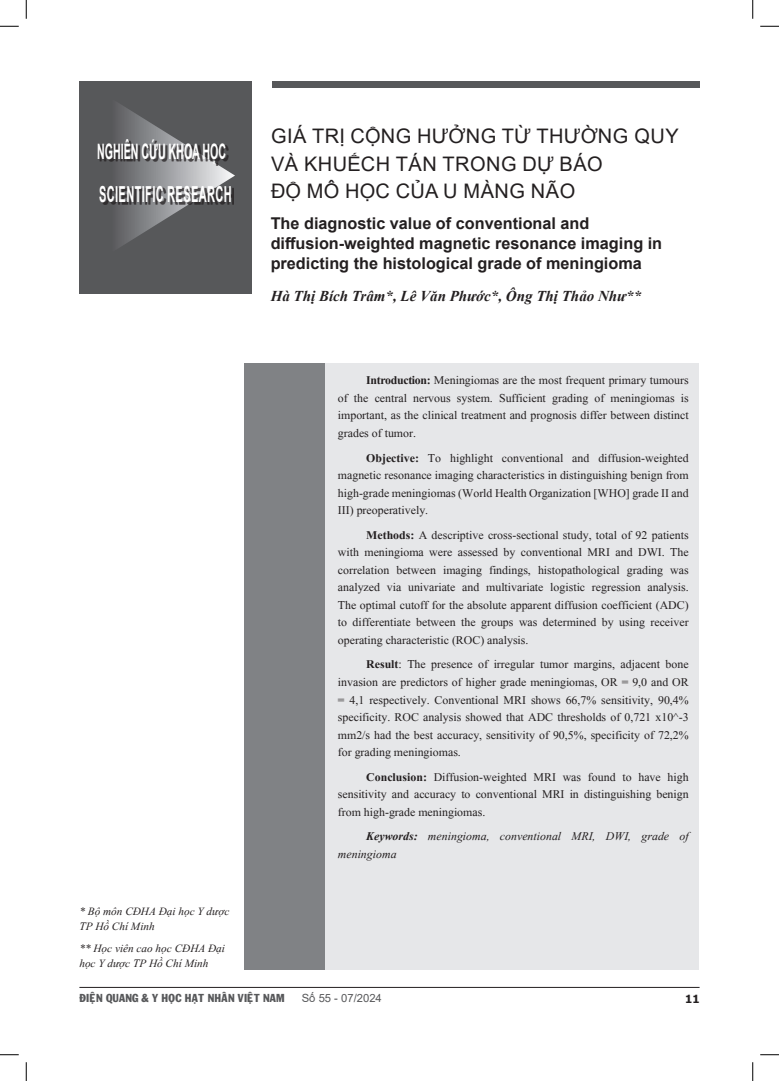
<style>
.page{position:relative;width:779px;height:1081px;background:#fff}
.page>*{position:absolute;margin:0;border:0;box-sizing:border-box;transform-origin:0 0}
.t1{font:700 22px "Arial";letter-spacing:.035em;color:#fff;scale:.5 1}
.t2{font:700 21.25px "Arial";color:#fff;scale:.5 1}
.t3{font:20px/27.5px "Arial";letter-spacing:.025em;color:#231f20}
.t4{font:700 16.25px/20px "Arial";color:#231f20}
.t5{font:italic 700 15px "Times New Roman";color:#231f20}
.t6{font:11.88px/17.5px "SVN Times New Roman";color:#231f20;text-align:justify}
.t7{font:11.88px/17.5px "SVN Times New Romanitalic";color:#231f20}
.chuthichtacgia{font:11.25px/15px "SVN Times New Romanitalic";color:#231f20}
.t8{font:11.25px "VNI Franko";color:#57585a}
.t9{font:11.25px "Arial";color:#57585a}
.t10{font:700 11.25px "Tahoma";color:#231f20}
.s1{font-family:"SVN Times New Romanbold"}
.s2{font-family:"SVN Times New Romanbolditalic"}
</style>
<div class="page">
<div style="left:79px;top:81px;width:173px;height:212px;background:#57585a"></div>
<svg style="left:118px;top:104px;width:117px;height:144px"></svg>
<div style="left:100px;top:141px;width:129px;height:25px;background:#231f20;opacity:.75"></div>
<div style="left:101px;top:187px;width:133px;height:18px;background:#231f20;opacity:.75"></div>
<div style="left:272px;top:81px;width:427px;height:6px;background:#57585a"></div>
<div style="left:245px;top:363px;width:454px;height:606px;background:#e6e7e9"></div>
<div style="left:245px;top:363px;width:80px;height:606px;background:#808285"></div>
<hr style="left:79px;top:986px;width:620px;height:1px;background:#231f20">
<svg style="left:0;top:25px;width:19px;height:2px"></svg>
<svg style="left:760px;top:25px;width:19px;height:2px"></svg>
<svg style="left:0;top:1054px;width:19px;height:1px"></svg>
<svg style="left:760px;top:1054px;width:19px;height:1px"></svg>
<svg style="left:25px;top:0;width:2px;height:19px"></svg>
<svg style="left:25px;top:1062px;width:2px;height:18px"></svg>
<svg style="left:752px;top:0;width:1px;height:19px"></svg>
<svg style="left:752px;top:1062px;width:1px;height:18px"></svg>
<p class="t2" style="left:97px;top:136px;width:259px">NGHIÊN CỨU KHOA HỌC</p>
<p class="t1" style="left:99px;top:178px;width:267px">SCIENTIFIC RESEARCH</p>
<p class="t3" style="left:271px;top:122px;width:409px">GIÁ TRỊ CỘNG HƯỞNG TỪ THƯỜNG QUY<br>VÀ KHUẾCH TÁN TRONG DỰ BÁO</p>
<p class="t3" style="left:271px;top:177px;width:306px">ĐỘ MÔ HỌC CỦA U MÀNG NÃO</p>
<p class="t4" style="left:271px;top:213px;width:320px">The diagnostic value of conventional and</p>
<p class="t4" style="left:271px;top:233px;width:393px">diffusion-weighted magnetic resonance imaging in predicting the histological grade of meningioma</p>
<p class="t5" style="left:271px;top:285px;width:372px">Hà Thị Bích Trâm*, Lê Văn Phước*, Ông Thị Thảo Như**</p>
<p class="t6" style="left:338px;top:370px;width:352px;text-indent:28px"><span class="s1">Introduction:</span> Meningiomas are the most frequent primary tumours of the central nervous system. Sufficient grading of meningiomas is important, as the clinical treatment and prognosis differ between distinct grades of tumor.</p>
<p class="t6" style="left:338px;top:447px;width:352px;text-indent:28px"><span class="s1">Objective:</span> To highlight conventional and diffusion-weighted magnetic resonance imaging characteristics in distinguishing benign from high-grade meningiomas (World Health Organization [WHO] grade II and III) preoperatively.</p>
<p class="t6" style="left:338px;top:524px;width:352px;text-indent:28px"><span class="s1">Methods:</span> A descriptive cross-sectional study, total of 92 patients with meningioma were assessed by conventional MRI and DWI. The correlation between imaging findings, histopathological grading was analyzed via univariate and multivariate logistic regression analysis.<br>The optimal cutoff for the absolute apparent diffusion coefficient (ADC) to differentiate between the groups was determined by using receiver operating characteristic (ROC) analysis.</p>
<p class="t6" style="left:338px;top:654px;width:352px;text-indent:28px"><span class="s1">Result</span>: The presence of irregular tumor margins, adjacent bone invasion are predictors of higher grade meningiomas, OR = 9,0 and OR = 4,1 respectively. Conventional MRI shows 66,7% sensitivity, 90,4% specificity. ROC analysis showed that ADC thresholds of 0,721 x10^-3 mm2/s had the best accuracy, sensitivity of 90,5%, specificity of 72,2% for grading meningiomas.</p>
<p class="t6" style="left:338px;top:766px;width:352px;text-indent:28px"><span class="s1">Conclusion:</span> Diffusion-weighted MRI was found to have high sensitivity and accuracy to conventional MRI in distinguishing benign from high-grade meningiomas.</p>
<p class="t7" style="left:338px;top:826px;width:352px;text-indent:28px"><span class="s2">Keywords:</span> meningioma, conventional MRI, DWI, grade of meningioma</p>
<p class="chuthichtacgia" style="left:79px;top:902px;width:151px">* Bộ môn CĐHA Đại học Y dược<br>TP Hồ Chí Minh</p>
<p class="chuthichtacgia" style="left:79px;top:939px;width:147px">** Học viên cao học CĐHA Đại học Y dược TP Hồ Chí Minh</p>
<p class="t8" style="left:79px;top:989px;width:207px">ÑIEÄN QUANG &amp; Y HOÏC HAÏT NHAÂN VIEÄT NAM</p>
<p class="t9" style="left:302px;top:990px;width:82px">Số 55 - 07/2024</p>
<p class="t10" style="left:685px;top:990px;width:16px">11</p>
</div>
